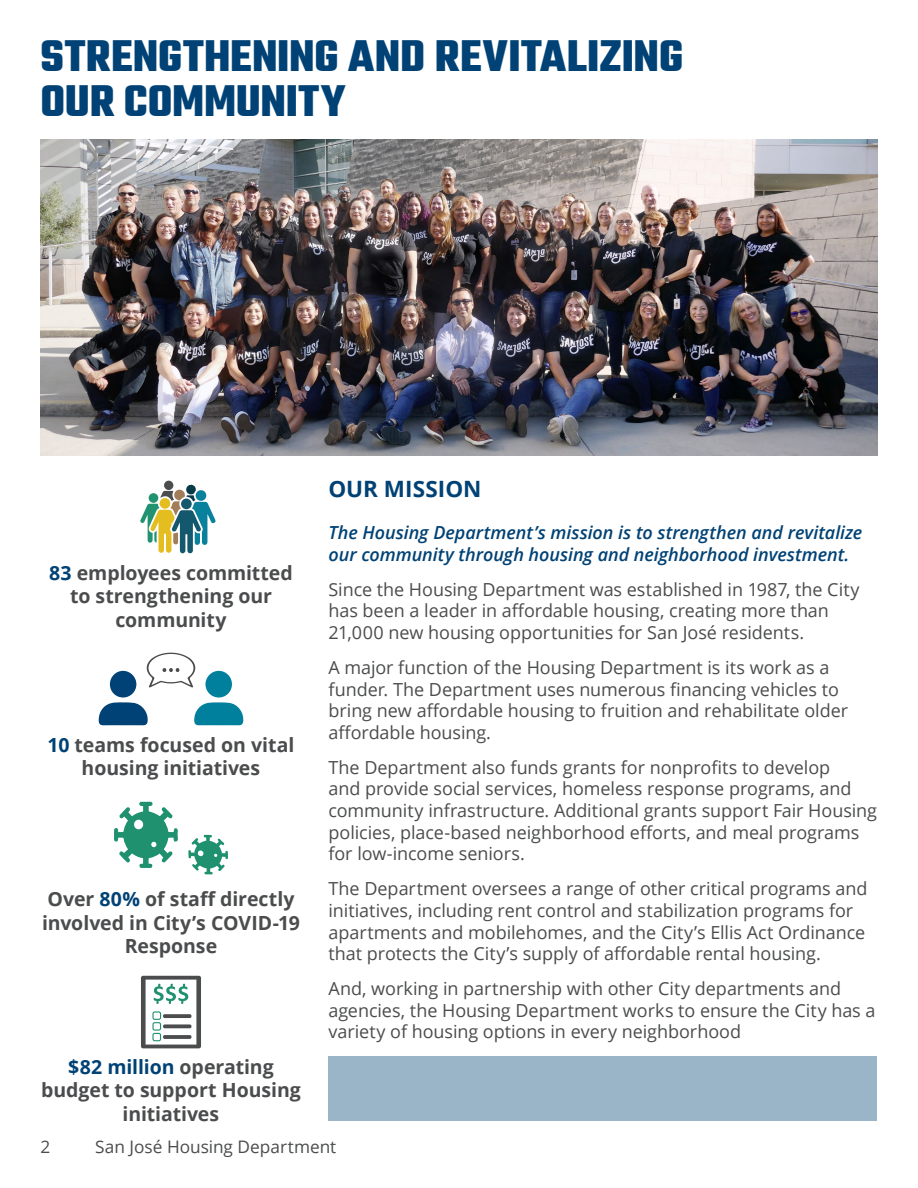
<style>
.page{position:relative;width:918px;height:1188px;background:#fff}
.page>*{position:absolute;margin:0;border:0;box-sizing:border-box;transform-origin:0 0}
.body_text{font:700 48px/45px "Teko";color:#004275}
.subheader{font:700 22.5px "Open Sans";color:#004275}
.body_text-2{font:700 19.5px/23.4px "Open Sans";letter-spacing:-.005em;color:#4b4c4d;text-align:center}
.body_text-3{font:18px/21.6px "Open Sans";letter-spacing:-.005em;color:#4b4c4d}
.body_text-4{font:italic 600 18px/21.6px "Open Sans";color:#004275}
.t1{font:17.25px "Open Sans";color:#4b4c4d}
.s1{color:#004275}
</style>
<div class="page">
<svg style="left:114px;top:802px;width:64px;height:66px"></svg>
<svg style="left:188px;top:835px;width:40px;height:39px"></svg>
<div style="left:164px;top:481px;width:9px;height:9px;background:#4b4c4d;border-radius:50%"></div>
<svg style="left:140px;top:484px;width:76px;height:70px"></svg>
<svg style="left:99px;top:702px;width:49px;height:23px"></svg>
<svg style="left:194px;top:702px;width:50px;height:23px"></svg>
<div style="left:110px;top:671px;width:26px;height:27px;background:#004275;border-radius:50%"></div>
<div style="left:205px;top:671px;width:27px;height:27px;background:#00809c;border-radius:50%"></div>
<svg style="left:146px;top:653px;width:50px;height:35px"></svg>
<svg style="left:141px;top:976px;width:60px;height:72px"></svg>
<img style="left:40px;top:139px;width:838px;height:317px">
<div style="left:328px;top:1056px;width:550px;height:65px;background:#9ab4c8"></div>
<p class="body_text" style="left:40px;top:37px;width:644px">STRENGTHENING AND REVITALIZING<br>OUR COMMUNITY</p>
<p class="body_text-2" style="left:49px;top:561px;width:245px"><span class="s1">83</span> employees committed to strengthening our community</p>
<p class="body_text-2" style="left:48px;top:733px;width:248px"><span class="s1">10</span> teams focused on vital housing initiatives</p>
<p class="body_text-2" style="left:42px;top:887px;width:259px">Over <span class="s1">80%</span> of staff directly involved in City’s COVID-19<br>Response</p>
<p class="body_text-2" style="left:41px;top:1055px;width:261px"><span class="s1">$82 million</span> operating budget to support Housing initiatives</p>
<p class="subheader" style="left:328px;top:473px;width:155px">OUR MISSION</p>
<p class="body_text-4" style="left:328px;top:521px;width:535px">The Housing Department’s mission is to strengthen and revitalize our community through housing and neighborhood investment.</p>
<p class="body_text-3" style="left:328px;top:578px;width:533px">Since the Housing Department was established in 1987, the City has been a leader in affordable housing, creating more than<br>21,000 new housing opportunities for San José residents.</p>
<p class="body_text-3" style="left:328px;top:656px;width:521px">A major function of the Housing Department is its work as a funder. The Department uses numerous financing vehicles to bring new affordable housing to fruition and rehabilitate older affordable housing.</p>
<p class="body_text-3" style="left:328px;top:756px;width:550px">The Department also funds grants for nonprofits to develop<br>and provide social services, homeless response programs, and community infrastructure. Additional grants support Fair Housing policies, place-based neighborhood efforts, and meal programs for low-income seniors.</p>
<p class="body_text-3" style="left:328px;top:878px;width:541px">The Department oversees a range of other critical programs and initiatives, including rent control and stabilization programs for apartments and mobilehomes, and the City’s Ellis Act Ordinance that protects the City’s supply of affordable rental housing.</p>
<p class="body_text-3" style="left:328px;top:977px;width:549px">And, working in partnership with other City departments and agencies, the Housing Department works to ensure the City has a variety of housing options in every neighborhood</p>
<p class="t1" style="left:40px;top:1135px;width:11px">2</p>
<p class="t1" style="left:95px;top:1135px;width:243px">San José Housing Department</p>
</div>
